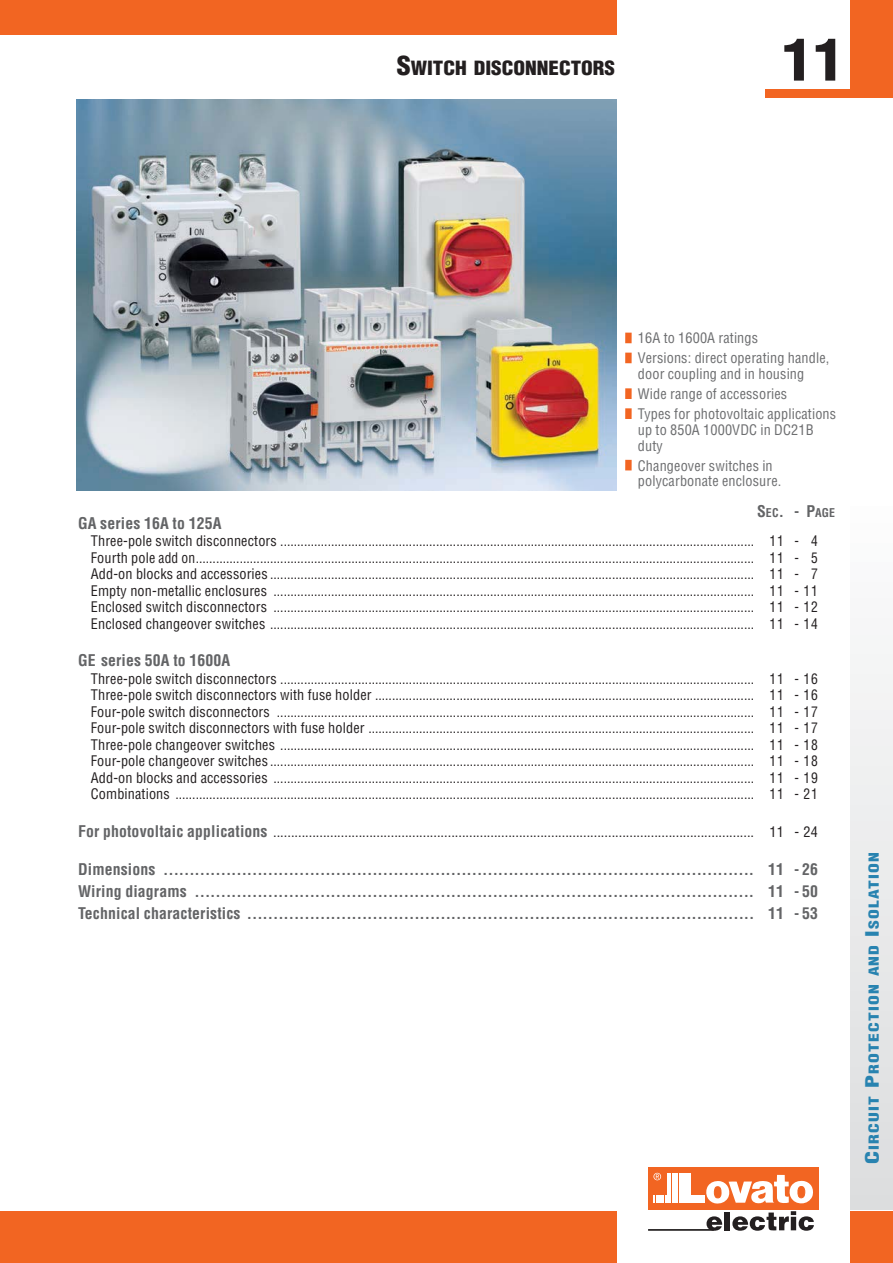
<style>
.page{position:relative;width:893px;height:1263px;background:#fff}
.page>*{position:absolute;margin:0;border:0;box-sizing:border-box;transform-origin:0 0}
.t1{font:900 condensed 57px "Helvetica";color:#231f20;scale:1.1 1}
.t2{font:900 condensed 19.05px "Helvetica";color:#231f20;scale:1.1 1}
.t3{font:700 condensed 15.75px/22px "Helvetica";letter-spacing:.01em;color:#636466;text-align:justify}
.t4{font:condensed 14.25px/16.5px "Helvetica";letter-spacing:.01em;color:#231f20;text-align:justify}
.t5{font:condensed 14.25px/20px "Helvetica";letter-spacing:.01em;color:#6d6e70}
.t6{font:900 condensed 13.5px "Helvetica";letter-spacing:.065em;color:#2883b0;scale:1.3 1}
.t7{font:700 condensed 11.85px "Helvetica";color:#636466}
.s1{font-size:25.5px}
.s2{font-size:15.75px}
.s3{font-weight:700;font-size:15.75px;color:#636466}
.s4{font-size:18px}
</style>
<div class="page">
<img style="left:77px;top:99px;width:539px;height:391px">
<div style="left:0;top:0;width:616px;height:34px;background:#f26522"></div>
<div style="left:850px;top:0;width:42px;height:98px;background:#f26522"></div>
<div style="left:765px;top:90px;width:96px;height:8px;background:#f26522"></div>
<div style="left:0;top:1212px;width:616px;height:51px;background:#f26522"></div>
<div style="left:850px;top:1212px;width:42px;height:51px;background:#f26522"></div>
<div style="left:648px;top:1167px;width:170px;height:42px;background:#f26522"></div>
<svg style="left:653px;top:1195px;width:13px;height:8px"></svg>
<hr style="left:667px;top:1173px;width:1px;height:30px;background:#fff">
<hr style="left:670px;top:1173px;width:1px;height:30px;background:#fff">
<hr style="left:672px;top:1173px;width:1px;height:30px;background:#fff">
<hr style="left:674px;top:1173px;width:1px;height:30px;background:#fff">
<hr style="left:676px;top:1173px;width:2px;height:30px;background:#fff">
<div style="left:679px;top:1173px;width:12px;height:30px;background:#fff"></div>
<div style="left:679px;top:1195px;width:25px;height:8px;background:#fff"></div>
<svg style="left:653px;top:1173px;width:8px;height:7px"></svg>
<svg style="left:706px;top:1175px;width:107px;height:29px"></svg>
<svg style="left:706px;top:1216px;width:16px;height:15px"></svg>
<div style="left:724px;top:1212px;width:6px;height:18px;background:#231f20"></div>
<svg style="left:732px;top:1211px;width:81px;height:20px"></svg>
<hr style="left:648px;top:1229px;width:65px;height:2px;background:#231f20">
<div style="left:625px;top:333px;width:6px;height:10px;background:#f26522"></div>
<div style="left:625px;top:353px;width:6px;height:10px;background:#f26522"></div>
<div style="left:625px;top:388px;width:6px;height:11px;background:#f26522"></div>
<div style="left:625px;top:408px;width:6px;height:11px;background:#f26522"></div>
<div style="left:625px;top:460px;width:6px;height:10px;background:#f26522"></div>
<div style="left:850px;top:502px;width:42px;height:707px;background:linear-gradient(to bottom,#fcfcfd,#dcddde)"></div>
<h2 class="t2" style="left:396px;top:61px;width:200px"><span class="s1">S</span>WITCH DISCONNECTORS</h2>
<h1 class="t1" style="left:782px;top:38px;width:58px">11</h1>
<p class="t5" style="left:638px;top:329px;width:193px">16A to 1600A ratings<br>Versions: direct operating handle,</p>
<p class="t5" style="left:638px;top:365px;width:200px">door coupling and in housing<br>Wide range of accessories<br>Types for photovoltaic applications</p>
<p class="t5" style="left:638px;top:423px;width:177px;line-height:15.8px">up to 850A 1000VDC in DC21B duty</p>
<p class="t5" style="left:638px;top:459px;width:145px;line-height:15.8px">Changeover switches in polycarbonate enclosure.</p>
<p class="t7" style="left:757px;top:508px;width:79px"><span class="s2">S</span>EC<span class="s2">. - P</span>AGE</p>
<p class="t3" style="left:78px;top:513px;width:145px">GA series 16A to 125A</p>
<p class="t4" style="left:91px;top:534px;width:728px">Three-pole switch disconnectors ............................................................................................................................................ 11 - 4<br>Fourth pole add on..................................................................................................................................................................... 11 - 5<br>Add-on blocks and accessories ............................................................................................................................................... 11 - 7<br>Empty non-metallic enclosures .............................................................................................................................................. 11 - 11<br>Enclosed switch disconnectors .............................................................................................................................................. 11 - 12<br>Enclosed changeover switches ............................................................................................................................................... 11 - 14</p>
<p class="t3" style="left:78px;top:651px;width:154px">GE series 50A to 1600A</p>
<p class="t4" style="left:91px;top:672px;width:728px">Three-pole switch disconnectors ............................................................................................................................................ 11 - 16<br>Three-pole switch disconnectors with fuse holder ................................................................................................................ 11 - 16<br>Four-pole switch disconnectors ............................................................................................................................................. 11 - 17<br>Four-pole switch disconnectors with fuse holder .................................................................................................................. 11 - 17<br>Three-pole changeover switches ............................................................................................................................................ 11 - 18<br>Four-pole changeover switches ............................................................................................................................................... 11 - 18<br>Add-on blocks and accessories .............................................................................................................................................. 11 - 19<br>Combinations ........................................................................................................................................................................... 11 - 21</p>
<p class="t4" style="left:78px;top:824px;width:741px"><span class="s3">For photovoltaic applications</span> ....................................................................................................................................... 11 - 24</p>
<p class="t3" style="left:78px;top:860px;width:741px">Dimensions ................................................................................................................. 11 - 26<br>Wiring diagrams ........................................................................................................... 11 - 50<br>Technical characteristics ................................................................................................. 11 - 53</p>
<p class="t6" style="left:868px;top:1164px;width:241px;rotate:-90deg"><span class="s4">C</span>IRCUIT <span class="s4">P</span>ROTECTION AND <span class="s4">I</span>SOLATION</p>
</div>
